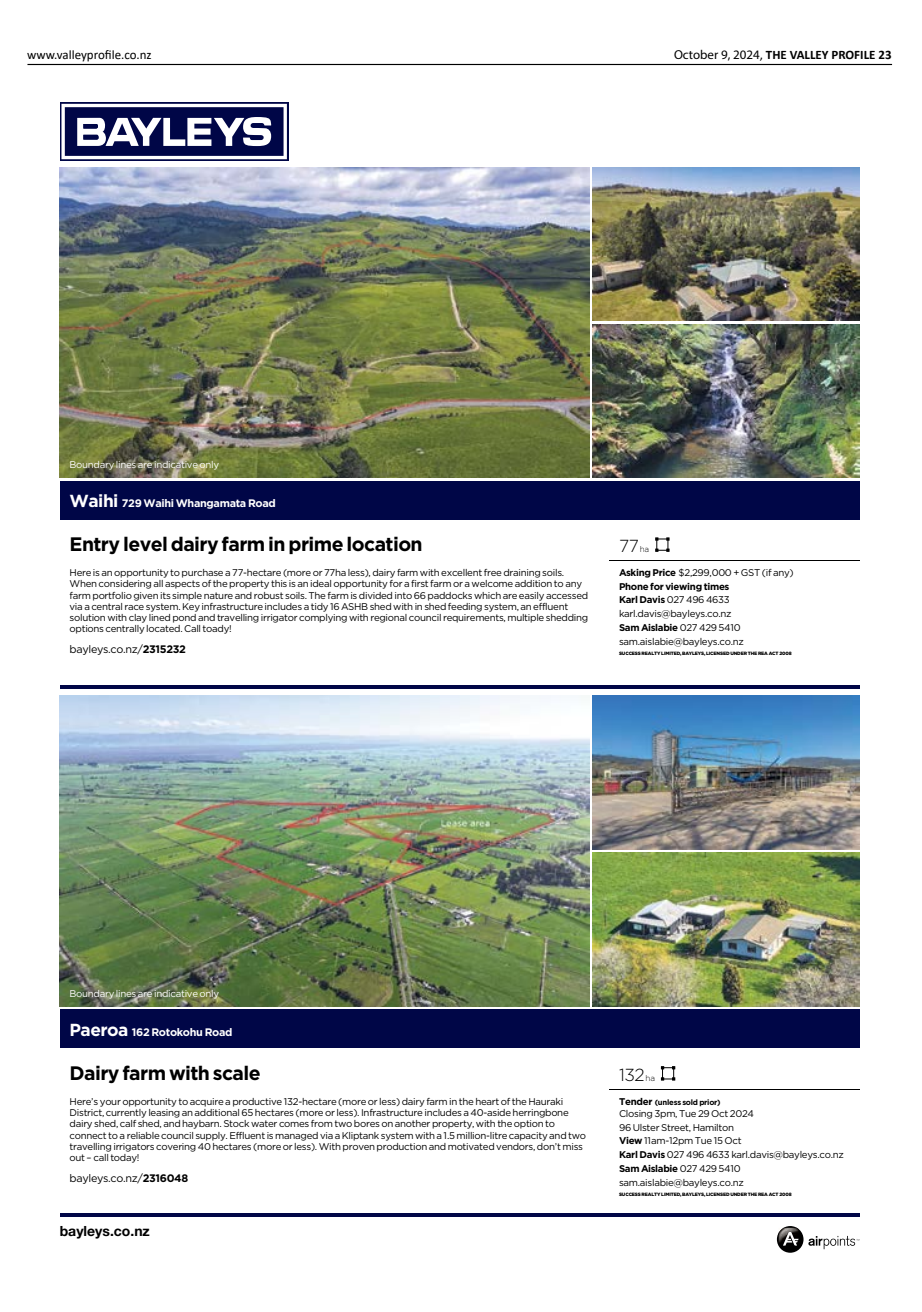
<style>
.page{position:relative;width:922px;height:1312px;background:#fff}
.page>*{position:absolute;margin:0;border:0;box-sizing:border-box;transform-origin:0 0}
.t1{font:700 19.5px "Gotham";letter-spacing:-.03em;color:#000}
.t2{font:300 17.38px "Gotham";color:#000}
.t3{font:700 14px "Helvetica Neue LT Pro";color:#000}
.t4{font:700 13px "Calibri";color:#000}
.t5{font:13px "Calibri";color:#000}
.t6{font:700 10.88px "Gotham";letter-spacing:-.03em;color:#fff}
.t7{font:10.88px "Gotham";letter-spacing:-.03em;color:#000}
.t8{font:9.75px/13.8px "Gotham";letter-spacing:-.03em;color:#000}
.t9{font:9.75px "Gotham";letter-spacing:-.03em;color:#fff}
.t10{font:700 7.75px "Gotham";letter-spacing:-.03em;color:#000}
.t11{font:900 4.75px "Gotham";letter-spacing:-.03em;color:#000}
.s1{font-family:"Myriad Pro";font-weight:400}
.s2{font-weight:400}
.s3{font-size:17.38px}
.s4{font-weight:700}
.s5{font-size:8.25px}
.s6{font-size:9.75px}
</style>
<div class="page">
<hr style="left:27px;top:64px;width:864px;height:1px;background:#000">
<svg style="left:60px;top:102px;width:228px;height:59px"></svg>
<svg style="left:61px;top:104px;width:226px;height:55px"></svg>
<svg style="left:808px;top:1235px;width:51px;height:13px"></svg>
<svg style="left:776px;top:1225px;width:27px;height:27px"></svg>
<img style="left:778px;top:1227px;width:20px;height:15px">
<svg style="left:782px;top:1231px;width:16px;height:14px"></svg>
<hr style="left:60px;top:685px;width:799px;height:3px;background:#000647">
<img style="left:60px;top:167px;width:529px;height:310px">
<img style="left:592px;top:167px;width:267px;height:154px">
<img style="left:592px;top:324px;width:267px;height:153px">
<div style="left:60px;top:481px;width:799px;height:38px;background:#000647"></div>
<svg style="left:655px;top:537px;width:14px;height:14px"></svg>
<hr style="left:609px;top:560px;width:250px;height:1px;background:#000">
<img style="left:60px;top:695px;width:529px;height:311px">
<img style="left:592px;top:695px;width:267px;height:154px">
<img style="left:592px;top:852px;width:267px;height:154px">
<div style="left:60px;top:1009px;width:799px;height:38px;background:#000647"></div>
<svg style="left:660px;top:1066px;width:15px;height:14px"></svg>
<hr style="left:609px;top:1088px;width:250px;height:1px;background:#000">
<hr style="left:60px;top:1213px;width:799px;height:3px;background:#000647">
<h3 class="t5" style="left:27px;top:45px;width:126px">www.valleyprofile.co.nz</h3>
<h3 class="t4" style="left:673px;top:45px;width:219px"><span class="s1">October 9, 2024</span><span class="s2">,</span> THE VALLEY PROFILE 23</h3>
<p class="t9" style="left:70px;top:458px;width:151px">Boundary lines are indicative only</p>
<p class="t6" style="left:70px;top:496px;width:208px"><span class="s3">Waihi</span> 729 Waihi Whangamata Road</p>
<h1 class="t1" style="left:70px;top:531px;width:354px">Entry level dairy farm in prime location</h1>
<p class="t8" style="left:70px;top:567px;width:520px;line-height:11.2px">Here is an opportunity to purchase a 77-hectare (more or 77ha less), dairy farm with excellent free draining soils.<br>When considering all aspects of the property this is an ideal opportunity for a first farm or a welcome addition to any farm portfolio given its simple nature and robust soils. The farm is divided into 66 paddocks which are easily accessed via a central race system. Key infrastructure includes a tidy 16 ASHB shed with in shed feeding system, an effluent solution with clay lined pond and travelling irrigator complying with regional council requirements, multiple shedding options centrally located. Call toady!</p>
<p class="t7" style="left:70px;top:642px;width:118px">bayleys.co.nz/<span class="s4">2315232</span></p>
<h2 class="t2" style="left:619px;top:534px;width:32px">77<span class="s5">ha</span></h2>
<p class="t8" style="left:619px;top:565px;width:176px"><span class="s4">Asking Price</span> $2,299,000 + GST (if any)<br><span class="s4">Phone for viewing times<br>Karl Davis</span> 027 496 4633 karl.davis@bayleys.co.nz<br><span class="s4">Sam Aislabie</span> 027 429 5410 sam.aislabie@bayleys.co.nz</p>
<p class="t11" style="left:619px;top:649px;width:174px">SUCCESS REALTY LIMITED, BAYLEYS, LICENSED UNDER THE REA ACT 2008</p>
<p class="t9" style="left:70px;top:986px;width:151px">Boundary lines are indicative only</p>
<p class="t6" style="left:70px;top:1024px;width:164px"><span class="s3">Paeroa</span> 162 Rotokohu Road</p>
<h1 class="t1" style="left:70px;top:1059px;width:193px">Dairy farm with scale</h1>
<p class="t8" style="left:70px;top:1095px;width:518px;line-height:11.2px">Here’s your opportunity to acquire a productive 132-hectare (more or less) dairy farm in the heart of the Hauraki District, currently leasing an additional 65 hectares (more or less). Infrastructure includes a 40-aside herringbone dairy shed, calf shed, and haybarn. Stock water comes from two bores on another property, with the option to connect to a reliable council supply. Effluent is managed via a Kliptank system with a 1.5 million-litre capacity and two travelling irrigators covering 40 hectares (more or less). With proven production and motivated vendors, don’t miss out – call today!</p>
<p class="t7" style="left:70px;top:1170px;width:120px">bayleys.co.nz/<span class="s4">2316048</span></p>
<h3 class="t3" style="left:60px;top:1221px;width:92px">bayleys.co.nz</h3>
<h2 class="t2" style="left:619px;top:1063px;width:37px">132<span class="s5">ha</span></h2>
<p class="t10" style="left:619px;top:1096px;width:103px"><span class="s6">Tender</span> (unless sold prior)</p>
<p class="t8" style="left:619px;top:1106px;width:226px">Closing 3pm, Tue 29 Oct 2024<br>96 Ulster Street, Hamilton<br><span class="s4">View</span> 11am-12pm Tue 15 Oct<br><span class="s4">Karl Davis</span> 027 496 4633 karl.davis@bayleys.co.nz<br><span class="s4">Sam Aislabie</span> 027 429 5410 sam.aislabie@bayleys.co.nz</p>
<p class="t11" style="left:619px;top:1190px;width:174px">SUCCESS REALTY LIMITED, BAYLEYS, LICENSED UNDER THE REA ACT 2008</p>
</div>
